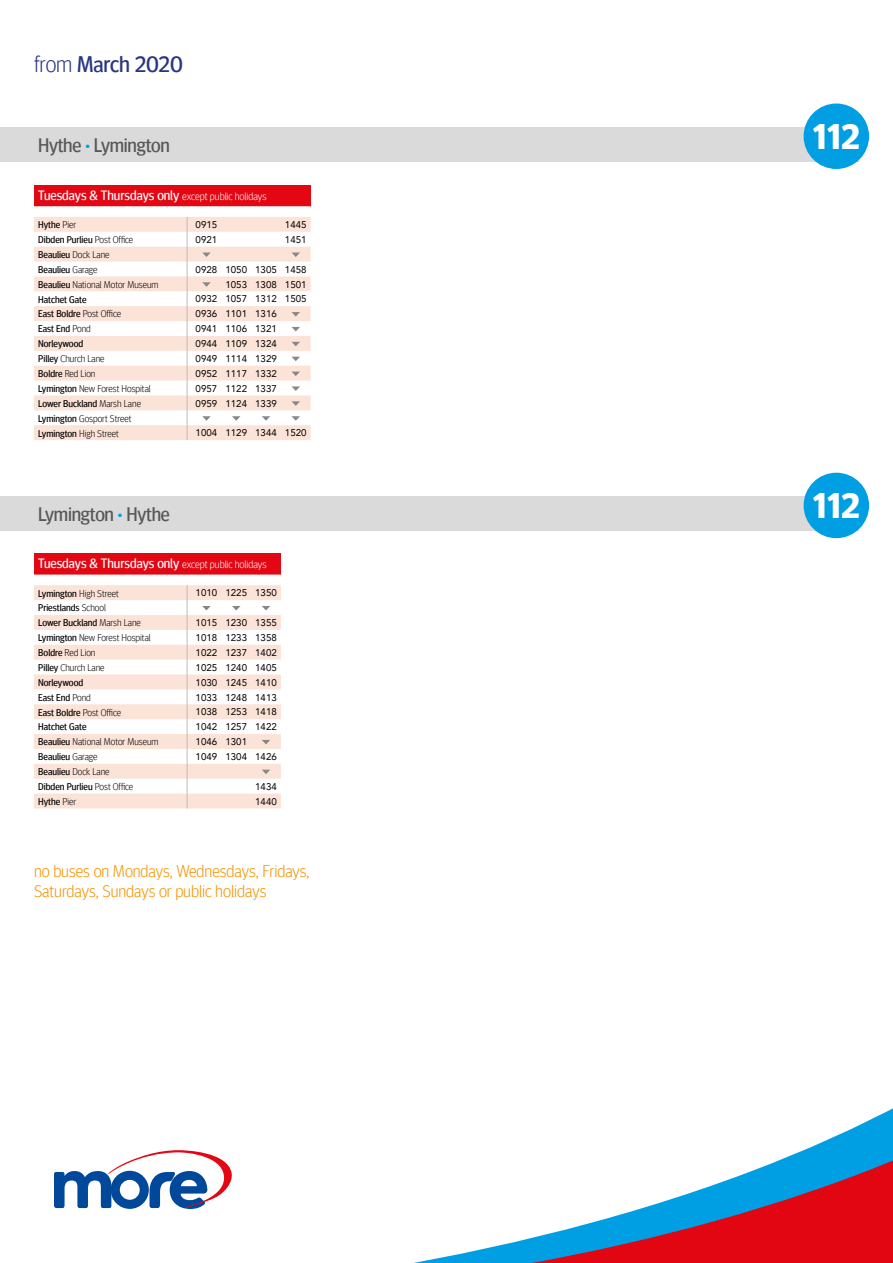
<style>
.page{position:relative;width:893px;height:1263px;background:#fff}
.page>*{position:absolute;margin:0;border:0;box-sizing:border-box;transform-origin:0 0}
.t1{font:700 35.55px "Meta Headline";color:#fff}
.t2{font:22.5px "Meta Headline";color:#283583}
.t3{font:19.5px "Meta Headline";letter-spacing:-.01em;color:#575756}
.t4{font:300 16.95px/20.2px "Meta Headline";color:#f39200}
.t5{font:13.5px "Meta Headline";color:#fff}
.t6{font:9.75px "Avenir LT";color:#000}
.t7{font:9.75px/14.9px "Meta Headline";color:#000}
.t8{font:300 9.75px/14.9px "Meta Headline";color:#000}
.s1{font-weight:300}
.s2{font-weight:700;font-size:10.5px;color:#009fe3}
.s3{font-weight:300;font-size:10.5px}
.s4{font-weight:400}
</style>
<div class="page">
<svg style="left:198px;top:1108px;width:695px;height:155px"></svg>
<svg style="left:54px;top:1150px;width:141px;height:59px"></svg>
<div style="left:34px;top:185px;width:277px;height:21px;background:#e30613"></div>
<svg style="left:34px;top:206px;width:277px;height:234px"></svg>
<div style="left:34px;top:553px;width:247px;height:22px;background:#e30613"></div>
<svg style="left:34px;top:585px;width:247px;height:223px"></svg>
<div style="left:0;top:128px;width:859px;height:34px;background:#dadada"></div>
<div style="left:0;top:497px;width:859px;height:34px;background:#dadada"></div>
<div style="left:804px;top:103px;width:65px;height:66px;background:#009fe3;border-radius:50%"></div>
<div style="left:804px;top:473px;width:65px;height:65px;background:#009fe3;border-radius:50%"></div>
<h2 class="t2" style="left:34px;top:51px;width:150px"><span class="s1">from</span> March 2020</h2>
<h3 class="t3" style="left:38px;top:134px;width:133px">Hythe <span class="s2">•</span> Lymington</h3>
<h3 class="t5" style="left:38px;top:187px;width:230px">Tuesdays &amp; Thursdays only <span class="s3">except public holidays</span></h3>
<p class="t7" style="left:38px;top:217px;width:39px">Hythe <span class="s1">Pier</span></p>
<p class="t6" style="left:196px;top:219px;width:23px">0915</p>
<p class="t6" style="left:285px;top:219px;width:23px">1445</p>
<p class="t7" style="left:38px;top:232px;width:96px">Dibden Purlieu <span class="s1">Post Office</span></p>
<p class="t6" style="left:196px;top:234px;width:23px">0921</p>
<p class="t6" style="left:285px;top:234px;width:23px">1451</p>
<p class="t7" style="left:38px;top:247px;width:73px">Beaulieu <span class="s1">Dock Lane<br></span>Beaulieu <span class="s1">Garage</span></p>
<p class="t6" style="left:196px;top:264px;width:112px">0928 1050 1305 1458</p>
<p class="t8" style="left:38px;top:277px;width:122px"><span class="s4">Beaulieu</span> National Motor Museum</p>
<p class="t6" style="left:225px;top:278px;width:83px">1053 1308 1501</p>
<p class="t7" style="left:38px;top:292px;width:50px">Hatchet Gate</p>
<p class="t6" style="left:196px;top:293px;width:112px">0932 1057 1312 1505</p>
<p class="t7" style="left:38px;top:306px;width:84px">East Boldre <span class="s1">Post Office</span></p>
<p class="t6" style="left:196px;top:308px;width:83px">0936 1101 1316</p>
<p class="t7" style="left:38px;top:321px;width:54px">East End <span class="s1">Pond</span></p>
<p class="t6" style="left:196px;top:323px;width:83px">0941 1106 1321</p>
<p class="t7" style="left:38px;top:336px;width:46px">Norleywood</p>
<p class="t6" style="left:196px;top:338px;width:83px">0944 1109 1324</p>
<p class="t8" style="left:38px;top:351px;width:68px"><span class="s4">Pilley</span> Church Lane</p>
<p class="t6" style="left:196px;top:353px;width:83px">0949 1114 1329</p>
<p class="t8" style="left:38px;top:366px;width:59px"><span class="s4">Boldre</span> Red Lion</p>
<p class="t6" style="left:196px;top:368px;width:83px">0952 1117 1332</p>
<p class="t8" style="left:38px;top:381px;width:114px"><span class="s4">Lymington</span> New Forest Hospital</p>
<p class="t6" style="left:196px;top:383px;width:83px">0957 1122 1337</p>
<p class="t7" style="left:38px;top:396px;width:104px">Lower Buckland <span class="s1">Marsh Lane</span></p>
<p class="t6" style="left:196px;top:398px;width:83px">0959 1124 1339</p>
<p class="t8" style="left:38px;top:411px;width:95px"><span class="s4">Lymington</span> Gosport Street<br><span class="s4">Lymington</span> High Street</p>
<p class="t6" style="left:196px;top:427px;width:112px">1004 1129 1344 1520</p>
<h3 class="t3" style="left:38px;top:503px;width:133px">Lymington <span class="s2">•</span> Hythe</h3>
<h3 class="t5" style="left:38px;top:556px;width:230px">Tuesdays &amp; Thursdays only <span class="s3">except public holidays</span></h3>
<p class="t8" style="left:38px;top:586px;width:82px"><span class="s4">Lymington</span> High Street</p>
<p class="t6" style="left:196px;top:587px;width:83px">1010 1225 1350</p>
<p class="t7" style="left:38px;top:600px;width:104px">Priestlands <span class="s1">School<br></span>Lower Buckland <span class="s1">Marsh Lane</span></p>
<p class="t6" style="left:196px;top:617px;width:83px">1015 1230 1355</p>
<p class="t8" style="left:38px;top:630px;width:114px"><span class="s4">Lymington</span> New Forest Hospital</p>
<p class="t6" style="left:196px;top:632px;width:83px">1018 1233 1358</p>
<p class="t8" style="left:38px;top:645px;width:59px"><span class="s4">Boldre</span> Red Lion</p>
<p class="t6" style="left:196px;top:647px;width:83px">1022 1237 1402</p>
<p class="t8" style="left:38px;top:660px;width:68px"><span class="s4">Pilley</span> Church Lane</p>
<p class="t6" style="left:196px;top:662px;width:83px">1025 1240 1405</p>
<p class="t7" style="left:38px;top:675px;width:46px">Norleywood</p>
<p class="t6" style="left:196px;top:676px;width:83px">1030 1245 1410</p>
<p class="t7" style="left:38px;top:690px;width:54px">East End <span class="s1">Pond</span></p>
<p class="t6" style="left:196px;top:691px;width:83px">1033 1248 1413</p>
<p class="t7" style="left:38px;top:705px;width:84px">East Boldre <span class="s1">Post Office</span></p>
<p class="t6" style="left:196px;top:706px;width:83px">1038 1253 1418</p>
<p class="t7" style="left:38px;top:719px;width:50px">Hatchet Gate</p>
<p class="t6" style="left:196px;top:721px;width:83px">1042 1257 1422</p>
<p class="t8" style="left:38px;top:734px;width:122px"><span class="s4">Beaulieu</span> National Motor Museum</p>
<p class="t6" style="left:196px;top:736px;width:53px">1046 1301</p>
<p class="t7" style="left:38px;top:749px;width:61px">Beaulieu <span class="s1">Garage</span></p>
<p class="t6" style="left:196px;top:751px;width:83px">1049 1304 1426</p>
<p class="t7" style="left:38px;top:764px;width:96px">Beaulieu <span class="s1">Dock Lane<br></span>Dibden Purlieu <span class="s1">Post Office</span></p>
<p class="t6" style="left:255px;top:781px;width:23px">1434</p>
<p class="t7" style="left:38px;top:794px;width:39px">Hythe <span class="s1">Pier</span></p>
<p class="t6" style="left:255px;top:796px;width:23px">1440</p>
<h3 class="t4" style="left:34px;top:860px;width:277px">no buses on Mondays, Wednesdays, Fridays,<br>Saturdays, Sundays or public holidays</h3>
<h1 class="t1" style="left:813px;top:116px;width:49px">112</h1>
<h1 class="t1" style="left:813px;top:485px;width:49px">112</h1>
</div>
